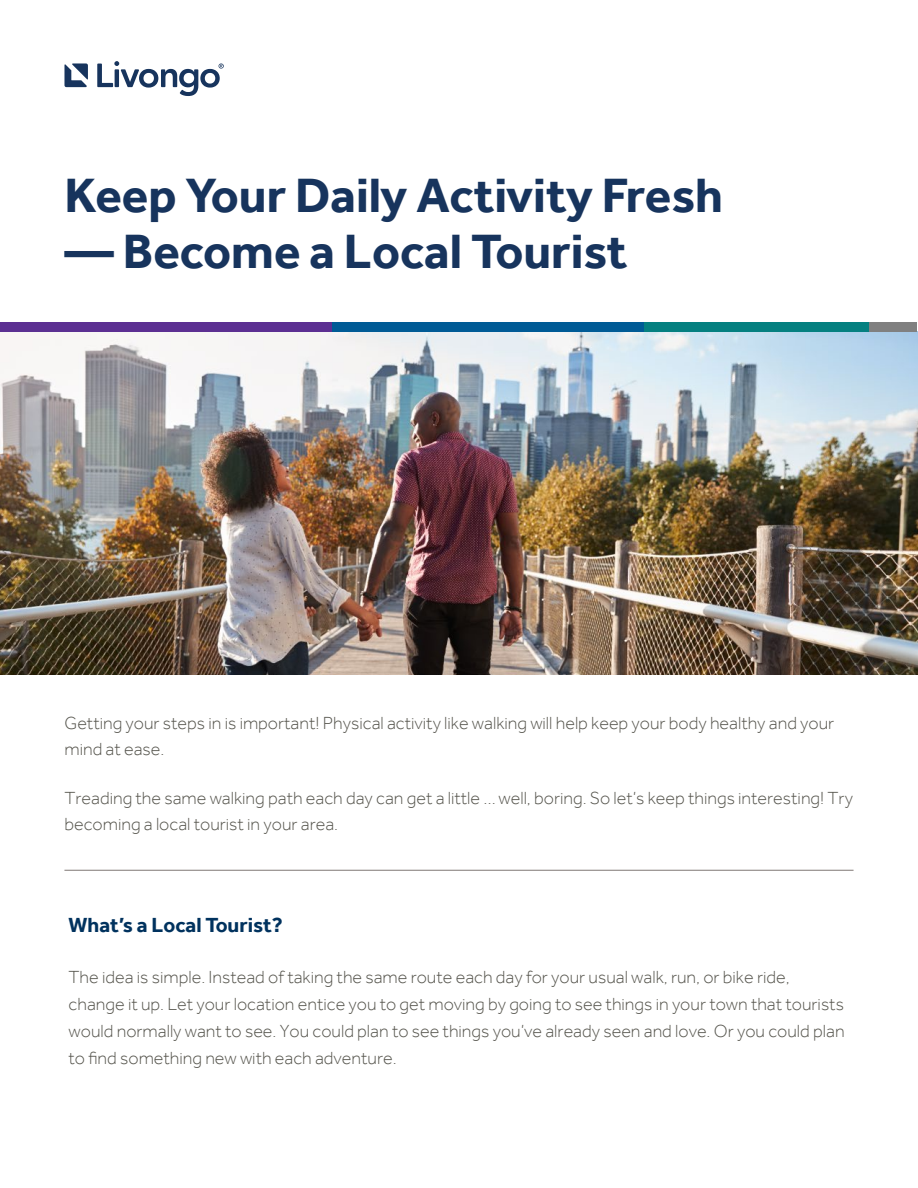
<style>
.page{position:relative;width:918px;height:1188px;background:#fff}
.page>*{position:absolute;margin:0;border:0;box-sizing:border-box;transform-origin:0 0}
.t1{font:700 49.5px "Effra";color:#17345d}
.t2{font:700 21px "Effra";color:#00325e}
.t3{font:300 18px/27px "Effra";color:#54534b}
</style>
<div class="page">
<hr style="left:64px;top:870px;width:790px;height:1px;background:#7f7775">
<img style="left:0;top:332px;width:917px;height:342px">
<div style="left:0;top:322px;width:333px;height:10px;background:#5c2f92"></div>
<div style="left:332px;top:322px;width:315px;height:10px;background:#005b96"></div>
<div style="left:644px;top:322px;width:228px;height:10px;background:#058080"></div>
<div style="left:869px;top:322px;width:48px;height:10px;background:#808080"></div>
<svg style="left:64px;top:61px;width:160px;height:35px"></svg>
<h1 class="t1" style="left:64px;top:165px;width:660px">Keep Your Daily Activity Fresh</h1>
<h1 class="t1" style="left:64px;top:220px;width:565px">— Become a Local Tourist</h1>
<p class="t3" style="left:64px;top:710px;width:771px;line-height:25.5px">Getting your steps in is important! Physical activity like walking will help keep your body healthy and your mind at ease.</p>
<p class="t3" style="left:64px;top:785px;width:790px;line-height:25.5px">Treading the same walking path each day can get a little … well, boring. So let’s keep things interesting! Try becoming a local tourist in your area.</p>
<p class="t2" style="left:69px;top:912px;width:216px">What’s a Local Tourist?</p>
<p class="t3" style="left:69px;top:963px;width:778px">The idea is simple. Instead of taking the same route each day for your usual walk, run, or bike ride, change it up. Let your location entice you to get moving by going to see things in your town that tourists would normally want to see. You could plan to see things you’ve already seen and love. Or you could plan to find something new with each adventure.</p>
</div>
